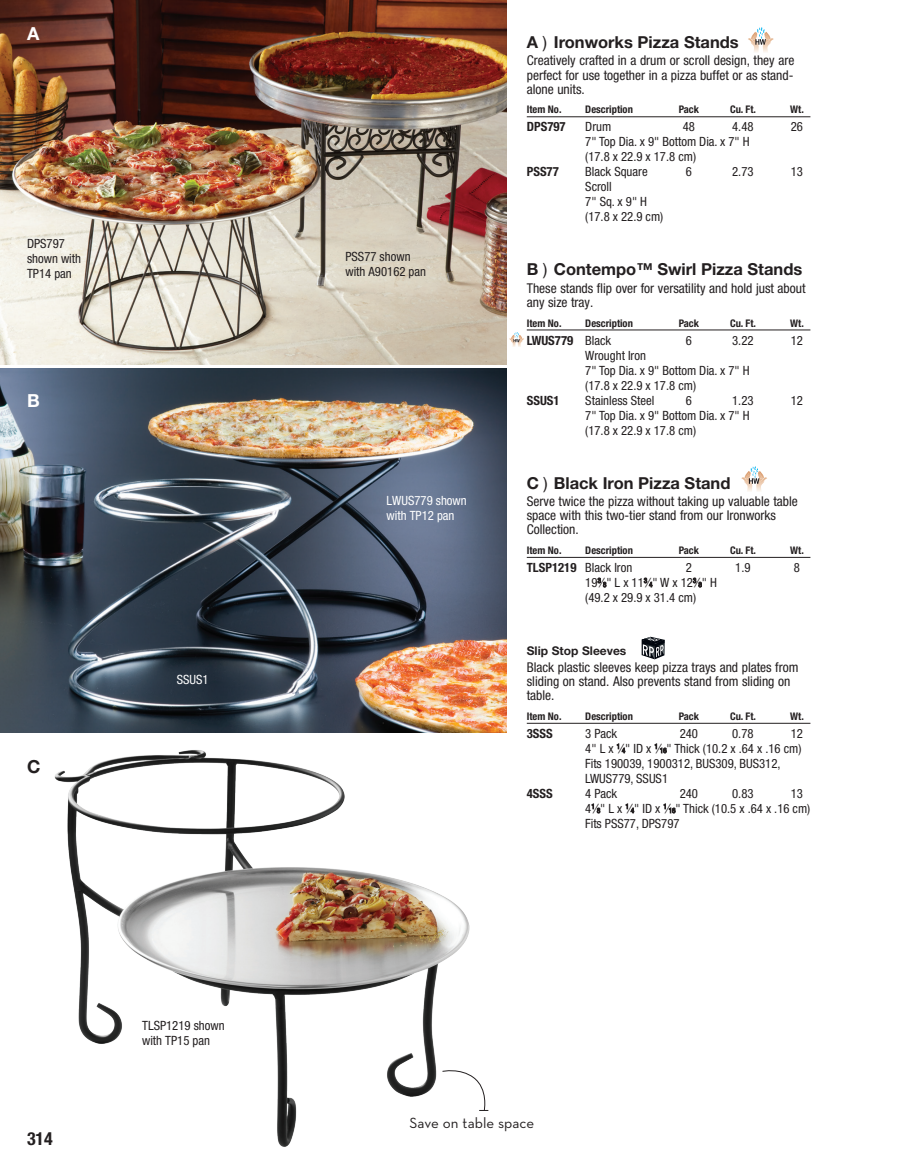
<style>
.page{position:relative;width:905px;height:1175px;background:#fff}
.page>*{position:absolute;margin:0;border:0;box-sizing:border-box;transform-origin:0 0}
.t1{font:700 condensed 18px "Helvetica Neue LT Std";color:#231f20}
.picture_letter_2012{font:700 18px "Helvetica Neue LT Std";color:#fff}
.picture_letter_K_201{font:700 18px "Helvetica Neue LT Std";color:#231f20}
.Header_2012_plus_3{font:700 16.5px "Helvetica Neue LT Std";color:#231f20}
._2018_Neutra_callout{font:15px "Neutra Text";color:#231f20}
.paragraph_2012{font:condensed 13.5px/14.2px "Helvetica Neue LT Std";color:#231f20}
._2_col_body{font:condensed 12.75px/15px "Helvetica Neue LT Std";color:#231f20}
.picture_caption_blac{font:condensed 12.75px/15px "Helvetica Neue LT Std";color:#231f20}
._64_body{font:condensed 12.75px "Helvetica Neue LT Std";color:#231f20}
._66_body{font:condensed 12.75px "Helvetica Neue LT Std";color:#231f20}
._2_col_body-2{font:700 condensed 12.75px "Helvetica Neue LT Std";color:#231f20}
._73_body{font:condensed 12.75px "Helvetica Neue LT Std";color:#231f20}
.picture_caption_whit{font:condensed 12.75px/15px "Helvetica Neue LT Std";color:#fff}
._73_body-2{font:700 condensed 12.75px "Helvetica Neue LT Std";color:#231f20}
.little_chart_head_20{font:700 12px "Helvetica Neue LT Std";color:#231f20}
.Chart_Head_2012{font:700 condensed 10.5px "Helvetica Neue LT Std";color:#231f20}
.s1{font-weight:400}
.s2{font-weight:700}
.s3{font-size:7.05px}
</style>
<div class="page">
<img style="left:34px;top:697px;width:496px;height:450px">
<hr style="left:526px;top:116px;width:284px;height:1px;background:#231f20">
<hr style="left:526px;top:329px;width:284px;height:1px;background:#231f20">
<hr style="left:526px;top:557px;width:284px;height:1px;background:#231f20">
<hr style="left:526px;top:723px;width:284px;height:1px;background:#231f20">
<svg style="left:597px;top:578px;width:9px;height:9px"></svg>
<svg style="left:644px;top:578px;width:8px;height:9px"></svg>
<svg style="left:693px;top:578px;width:8px;height:9px"></svg>
<svg style="left:617px;top:743px;width:8px;height:10px"></svg>
<svg style="left:655px;top:743px;width:11px;height:10px"></svg>
<svg style="left:591px;top:803px;width:9px;height:10px"></svg>
<svg style="left:626px;top:803px;width:8px;height:10px"></svg>
<svg style="left:663px;top:803px;width:12px;height:10px"></svg>
<img style="left:0;top:0;width:506px;height:364px">
<img style="left:0;top:368px;width:506px;height:364px">
<svg style="left:748px;top:27px;width:25px;height:25px"></svg>
<svg style="left:509px;top:332px;width:15px;height:15px"></svg>
<svg style="left:641px;top:637px;width:23px;height:22px"></svg>
<svg style="left:741px;top:466px;width:26px;height:25px"></svg>
<svg style="left:442px;top:1066px;width:46px;height:45px"></svg>
<p class="picture_letter_2012" style="left:27px;top:22px;width:14px">A</p>
<p class="picture_caption_blac" style="left:27px;top:236px;width:56px">DPS797 shown with<br>TP14 pan</p>
<p class="picture_letter_2012" style="left:27px;top:390px;width:14px">B</p>
<p class="picture_letter_K_201" style="left:27px;top:755px;width:15px">C</p>
<p class="picture_caption_whit" style="left:177px;top:671px;width:33px">SSUS1</p>
<p class="t1" style="left:27px;top:1127px;width:27px">314</p>
<p class="picture_caption_blac" style="left:142px;top:1017px;width:84px">TLSP1219 shown with TP15 pan</p>
<p class="picture_caption_blac" style="left:345px;top:249px;width:82px">PSS77 shown with A90162 pan</p>
<p class="picture_caption_whit" style="left:386px;top:493px;width:82px">LWUS779 shown with TP12 pan</p>
<p class="Header_2012_plus_3" style="left:526px;top:32px;width:213px">A <span class="s1">)</span> Ironworks Pizza Stands</p>
<p class="paragraph_2012" style="left:526px;top:53px;width:269px;text-align:justify">Creatively crafted in a drum or scroll design, they are perfect for use together in a pizza buffet or as stand&shy;alone units.</p>
<p class="Chart_Head_2012" style="left:526px;top:103px;width:36px">Item No.</p>
<p class="Chart_Head_2012" style="left:585px;top:103px;width:49px">Description</p>
<p class="Chart_Head_2012" style="left:678px;top:103px;width:22px">Pack</p>
<p class="Chart_Head_2012" style="left:730px;top:103px;width:28px">Cu. Ft.</p>
<p class="Chart_Head_2012" style="left:790px;top:103px;width:15px">Wt.</p>
<p class="_2_col_body-2" style="left:526px;top:119px;width:40px">DPS797</p>
<p class="_2_col_body" style="left:585px;top:119px;width:27px">Drum</p>
<p class="_2_col_body" style="left:682px;top:119px;width:14px">48</p>
<p class="_2_col_body" style="left:732px;top:119px;width:23px">4.48</p>
<p class="_2_col_body" style="left:790px;top:119px;width:14px">26</p>
<p class="_2_col_body" style="left:585px;top:134px;width:166px">7" Top Dia. x 9" Bottom Dia. x 7" H</p>
<p class="_2_col_body" style="left:585px;top:149px;width:112px">(17.8 x 22.9 x 17.8 cm)</p>
<p class="_2_col_body-2" style="left:526px;top:164px;width:34px">PSS77</p>
<p class="_2_col_body" style="left:585px;top:164px;width:64px">Black Square</p>
<p class="_2_col_body" style="left:685px;top:164px;width:8px">6</p>
<p class="_2_col_body" style="left:732px;top:164px;width:23px">2.73</p>
<p class="_2_col_body" style="left:790px;top:164px;width:14px">13</p>
<p class="_2_col_body" style="left:585px;top:179px;width:28px">Scroll</p>
<p class="_2_col_body" style="left:585px;top:194px;width:63px">7" Sq. x 9" H</p>
<p class="_2_col_body" style="left:585px;top:209px;width:79px">(17.8 x 22.9 cm)</p>
<p class="Header_2012_plus_3" style="left:526px;top:259px;width:277px">B <span class="s1">)</span> Contempo™ Swirl Pizza Stands</p>
<p class="paragraph_2012" style="left:526px;top:281px;width:280px">These stands flip over for versatility and hold just about any size tray.</p>
<p class="Chart_Head_2012" style="left:526px;top:316px;width:36px">Item No.</p>
<p class="Chart_Head_2012" style="left:585px;top:316px;width:49px">Description</p>
<p class="Chart_Head_2012" style="left:678px;top:316px;width:22px">Pack</p>
<p class="Chart_Head_2012" style="left:730px;top:316px;width:28px">Cu. Ft.</p>
<p class="Chart_Head_2012" style="left:790px;top:316px;width:15px">Wt.</p>
<p class="_2_col_body-2" style="left:526px;top:332px;width:86px">LWUS779 <span class="s1">Black</span></p>
<p class="_2_col_body" style="left:685px;top:332px;width:8px">6</p>
<p class="_2_col_body" style="left:732px;top:332px;width:23px">3.22</p>
<p class="_2_col_body" style="left:790px;top:332px;width:14px">12</p>
<p class="_2_col_body" style="left:585px;top:347px;width:62px">Wrought Iron</p>
<p class="_2_col_body" style="left:585px;top:362px;width:166px">7" Top Dia. x 9" Bottom Dia. x 7" H</p>
<p class="_2_col_body" style="left:585px;top:377px;width:112px">(17.8 x 22.9 x 17.8 cm)</p>
<p class="_2_col_body-2" style="left:526px;top:392px;width:34px">SSUS1</p>
<p class="_2_col_body" style="left:585px;top:392px;width:71px">Stainless Steel</p>
<p class="_2_col_body" style="left:685px;top:392px;width:8px">6</p>
<p class="_2_col_body" style="left:732px;top:392px;width:23px">1.23</p>
<p class="_2_col_body" style="left:790px;top:392px;width:14px">12</p>
<p class="_2_col_body" style="left:585px;top:407px;width:166px">7" Top Dia. x 9" Bottom Dia. x 7" H</p>
<p class="_2_col_body" style="left:585px;top:422px;width:112px">(17.8 x 22.9 x 17.8 cm)</p>
<p class="Header_2012_plus_3" style="left:526px;top:472px;width:205px">C <span class="s1">)</span> Black Iron Pizza Stand</p>
<p class="paragraph_2012" style="left:526px;top:494px;width:272px">Serve twice the pizza without taking up valuable table space with this two-tier stand from our Ironworks<br>Collection.</p>
<p class="Chart_Head_2012" style="left:526px;top:544px;width:36px">Item No.</p>
<p class="Chart_Head_2012" style="left:585px;top:544px;width:49px">Description</p>
<p class="Chart_Head_2012" style="left:678px;top:544px;width:22px">Pack</p>
<p class="Chart_Head_2012" style="left:730px;top:544px;width:28px">Cu. Ft.</p>
<p class="Chart_Head_2012" style="left:790px;top:544px;width:15px">Wt.</p>
<p class="_2_col_body" style="left:526px;top:560px;width:107px"><span class="s2">TLSP1219</span> Black Iron</p>
<p class="_2_col_body" style="left:685px;top:560px;width:8px">2</p>
<p class="_2_col_body" style="left:735px;top:560px;width:17px">1.9</p>
<p class="_2_col_body" style="left:793px;top:560px;width:8px">8</p>
<p class="_2_col_body" style="left:585px;top:575px;width:133px">19<sup>3</sup>⁄<span class="s3">8</span>" L x 11<sup>3</sup>⁄<span class="s3">4</span>" W x 12<sup>3</sup>⁄<span class="s3">8</span>" H</p>
<p class="_2_col_body" style="left:585px;top:590px;width:112px">(49.2 x 29.9 x 31.4 cm)</p>
<p class="little_chart_head_20" style="left:526px;top:643px;width:101px">Slip Stop Sleeves</p>
<p class="paragraph_2012" style="left:526px;top:660px;width:273px">Black plastic sleeves keep pizza trays and plates from sliding on stand. Also prevents stand from sliding on table.</p>
<p class="Chart_Head_2012" style="left:526px;top:709px;width:36px">Item No.</p>
<p class="Chart_Head_2012" style="left:585px;top:709px;width:49px">Description</p>
<p class="Chart_Head_2012" style="left:678px;top:709px;width:22px">Pack</p>
<p class="Chart_Head_2012" style="left:730px;top:709px;width:28px">Cu. Ft.</p>
<p class="Chart_Head_2012" style="left:790px;top:709px;width:15px">Wt.</p>
<p class="_73_body-2" style="left:526px;top:725px;width:27px">3SSS</p>
<p class="_73_body" style="left:585px;top:726px;width:33px">3 Pack</p>
<p class="_73_body" style="left:679px;top:726px;width:20px">240</p>
<p class="_73_body" style="left:732px;top:726px;width:23px">0.78</p>
<p class="_73_body" style="left:790px;top:726px;width:14px">12</p>
<p class="_66_body" style="left:585px;top:741px;width:218px">4" L x <sup>1</sup>⁄<span class="s3">4</span>" ID x <sup>1</sup>⁄<span class="s3">16</span>" Thick (10.2 x .64 x .16 cm)</p>
<p class="_2_col_body" style="left:585px;top:756px;width:197px">Fits 190039, 1900312, BUS309, BUS312,<br>LWUS779, SSUS1</p>
<p class="_73_body-2" style="left:526px;top:785px;width:27px">4SSS</p>
<p class="_73_body" style="left:585px;top:786px;width:33px">4 Pack</p>
<p class="_73_body" style="left:679px;top:786px;width:20px">240</p>
<p class="_73_body" style="left:732px;top:786px;width:23px">0.83</p>
<p class="_73_body" style="left:790px;top:786px;width:14px">13</p>
<p class="_64_body" style="left:585px;top:801px;width:226px">4<sup>1</sup>⁄<span class="s3">8</span>" L x <sup>1</sup>⁄<span class="s3">4</span>" ID x <sup>1</sup>⁄<span class="s3">16</span>" Thick (10.5 x .64 x .16 cm)</p>
<p class="_2_col_body" style="left:585px;top:816px;width:96px">Fits PSS77, DPS797</p>
<p class="_2018_Neutra_callout" style="left:409px;top:1113px;width:126px">Save on table space</p>
</div>
